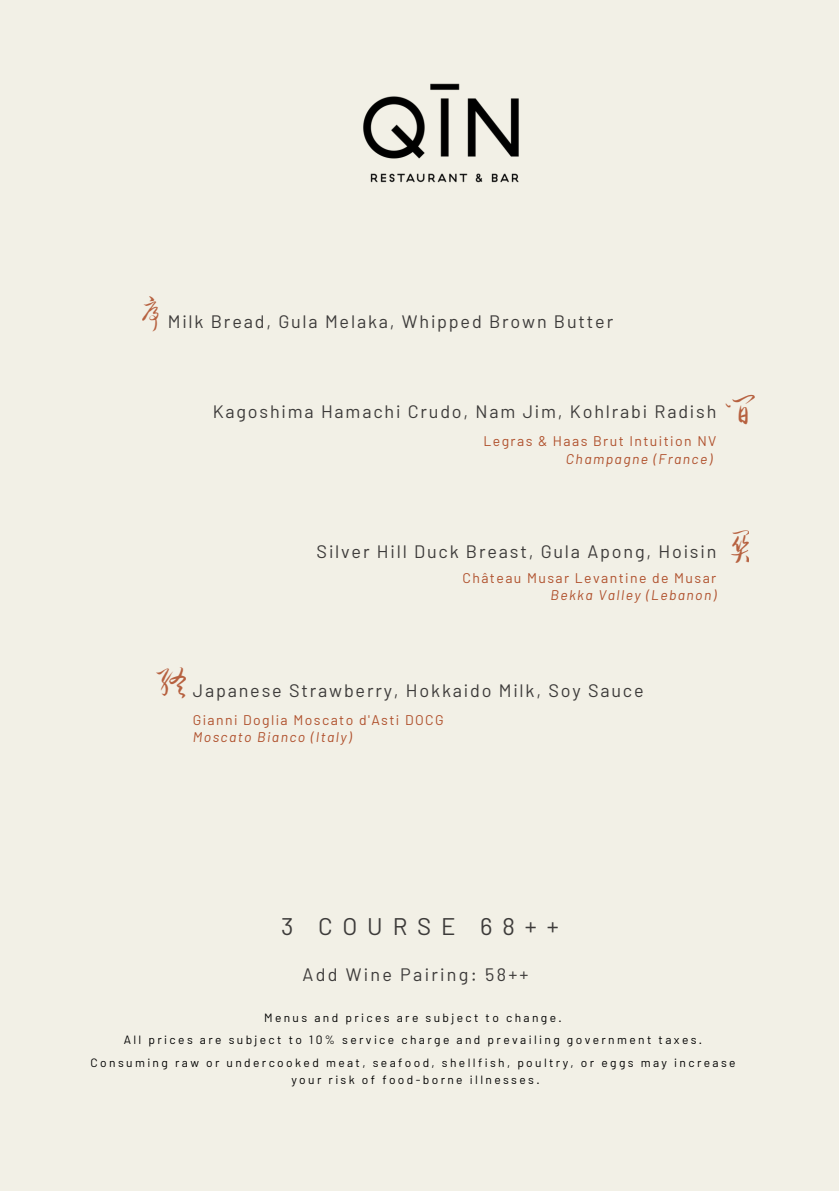
<style>
.page{position:relative;width:839px;height:1191px;background:#fff}
.page>*{position:absolute;margin:0;border:0;box-sizing:border-box;transform-origin:0 0}
.t1{font:34px "Liu Jian Mao Cao";color:#b0512d}
.t2{font:24px "Barlow";letter-spacing:.41em;color:#3d3b3a}
.t3{font:18px "Barlow";letter-spacing:.1em;color:#3d3b3a}
.t4{font:18px "Barlow";letter-spacing:.125em;color:#3d3b3a}
.t5{font:14px/17.6px "Barlow";letter-spacing:.1em;color:#b0512d;text-align:right}
.t6{font:12px "Barlow";letter-spacing:.2em;color:#000}
.s1{font-family:"Liu Jian Mao Cao";font-size:34px;color:#b0512d}
.s2{font-style:italic}
</style>
<div class="page">
<div style="left:0;top:0;width:838px;height:1191px;background:#f2f0e6"></div>
<img style="left:363px;top:83px;width:156px;height:100px">
<p class="t3" style="left:133px;top:310px;width:482px"><sup>序</sup>Milk Bread, Gula Melaka, Whipped Brown Butter</p>
<h2 class="t3" style="left:213px;top:400px;width:545px">Kagoshima Hamachi Crudo, Nam Jim, Kohlrabi Radish <span class="s1">间</span></h2>
<p class="t5" style="left:483px;top:432px;width:234px">Legras &amp; Haas Brut Intuition NV<br><span class="s2">Champagne (France)</span></p>
<h2 class="t3" style="left:316px;top:540px;width:401px">Silver Hill Duck Breast, Gula Apong, Hoisin</h2>
<h3 class="t5" style="left:462px;top:569px;width:255px">Château Musar Levantine de Musar<br><span class="s2">Bekka Valley (Lebanon)</span></h3>
<h1 class="t1" style="left:722px;top:528px;width:36px">关</h1>
<h2 class="t3" style="left:153px;top:679px;width:492px"><sup>终</sup> Japanese Strawberry, Hokkaido Milk, Soy Sauce</h2>
<p class="t5" style="left:193px;top:711px;width:252px;text-align:left">Gianni Doglia Moscato d'Asti DOCG<br><span class="s2">Moscato Bianco (Italy)</span></p>
<h3 class="t2" style="left:281px;top:911px;width:279px">3 COURSE 68++</h3>
<p class="t4" style="left:302px;top:963px;width:227px">Add Wine Pairing: 58++</p>
<h3 class="t6" style="left:264px;top:1010px;width:299px">Menus and prices are subject to change.</h3>
<h1 class="t6" style="left:91px;top:1055px;width:646px">Consuming raw or undercooked meat, seafood, shellfish, poultry, or eggs may increase</h1>
<h2 class="t6" style="left:291px;top:1072px;width:250px">your risk of food-borne illnesses.</h2>
<h2 class="t6" style="left:124px;top:1032px;width:580px">All prices are subject to 10% service charge and prevailing government taxes.</h2>
</div>
